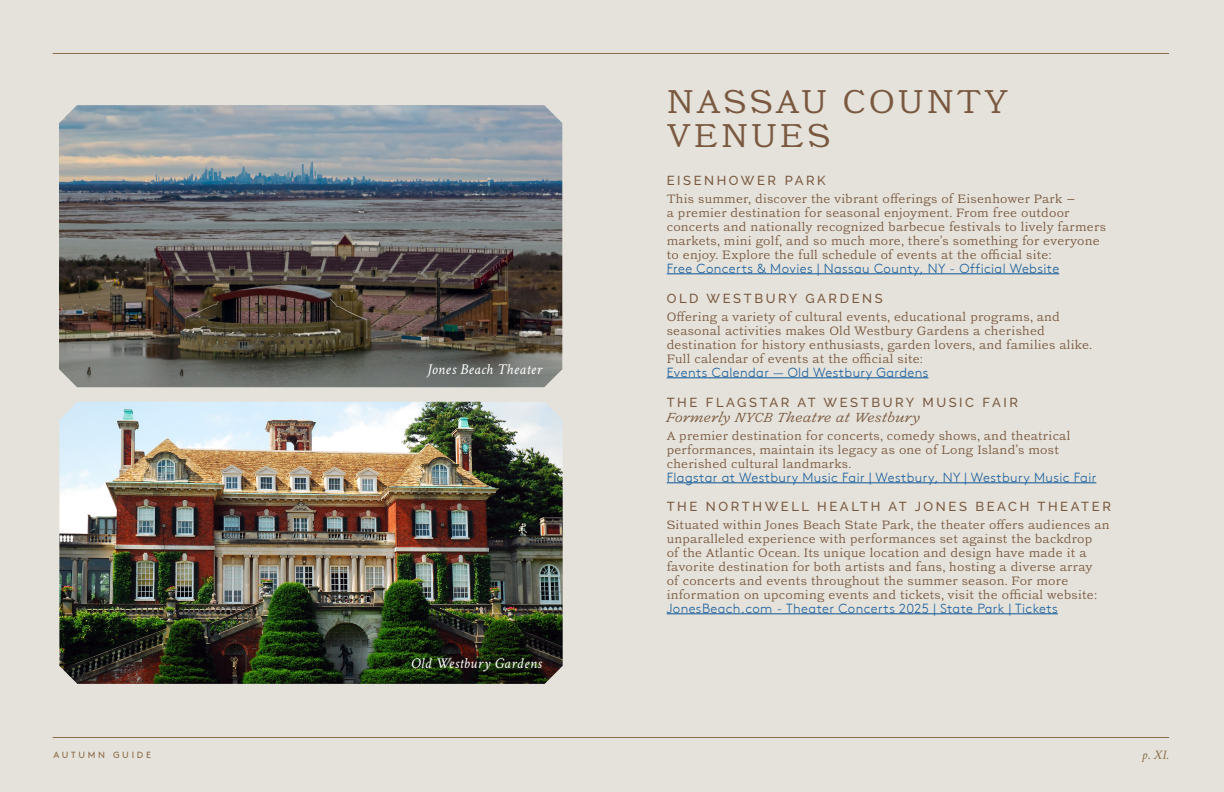
<style>
.page{position:relative;width:1224px;height:792px;background:#e4e2da}
.page>*{position:absolute;margin:0;border:0;box-sizing:border-box;transform-origin:0 0}
.t1{font:300 32.7px/33.8px "Catalogue LL";letter-spacing:.09em;color:#7a583f}
.Amenity_List_Titles{font:italic 15px "Crimson Text";letter-spacing:.03em;color:#fff}
.Amenity_List_body{font:300 13.2px "Brown";letter-spacing:.03em;color:#175d9e}
.Amenity_List_body-2{font:500 13px/15px "Raleway";letter-spacing:.2em;color:#7a583f}
.Amenity_List_Titles-2{font:italic 13px "Crimson Text";color:#8a6e4b}
.Amenity_List_body-3{font:300 12px/14px "Catalogue LL";letter-spacing:.02em;color:#7a583f}
.t2{font:9px "Brown Pro";letter-spacing:.3em;color:#8e6d4b}
.s1{font-family:"Catalogue Trial";font-weight:300;font-style:italic}
</style>
<div class="page">
<hr style="left:53px;top:737px;width:1116px;height:1px;background:#8e6d4b">
<hr style="left:53px;top:53px;width:1116px;height:1px;background:#8e6d4b">
<img style="left:59px;top:105px;width:503px;height:282px">
<img style="left:59px;top:402px;width:504px;height:282px">
<hr style="left:667px;top:273px;width:392px;height:1px;background:#175d9e">
<hr style="left:667px;top:377px;width:261px;height:1px;background:#175d9e">
<hr style="left:667px;top:482px;width:429px;height:1px;background:#175d9e">
<hr style="left:667px;top:613px;width:391px;height:1px;background:#175d9e">
<p class="t2" style="left:53px;top:748px;width:99px">AUTUMN GUIDE</p>
<p class="Amenity_List_Titles" style="left:428px;top:361px;width:116px">Jones Beach Theater</p>
<p class="Amenity_List_Titles" style="left:411px;top:654px;width:132px">Old Westbury Gardens</p>
<p class="t1" style="left:667px;top:84px;width:343px">NASSAU COUNTY<br>VENUES</p>
<p class="Amenity_List_body-2" style="left:667px;top:173px;width:161px">EISENHOWER PARK</p>
<p class="Amenity_List_body-3" style="left:667px;top:191px;width:441px">This summer, discover the vibrant offerings of Eisenhower Park –<br>a premier destination for seasonal enjoyment. From free outdoor concerts and nationally recognized barbecue festivals to lively farmers markets, mini golf, and so much more, there’s something for everyone to enjoy. Explore the full schedule of events at the official site:</p>
<p class="Amenity_List_body" style="left:667px;top:259px;width:394px">Free Concerts &amp; Movies | Nassau County, NY - Official Website</p>
<p class="Amenity_List_body-2" style="left:667px;top:291px;width:217px">OLD WESTBURY GARDENS</p>
<p class="Amenity_List_body-3" style="left:667px;top:309px;width:427px">Offering a variety of cultural events, educational programs, and seasonal activities makes Old Westbury Gardens a cherished destination for history enthusiasts, garden lovers, and families alike.<br>Full calendar of events at the official site:</p>
<p class="Amenity_List_body" style="left:667px;top:363px;width:263px">Events Calendar — Old Westbury Gardens</p>
<p class="Amenity_List_body-2" style="left:667px;top:395px;width:353px">THE FLAGSTAR AT WESTBURY MUSIC FAIR<br><span class="s1">Formerly NYCB Theatre at Westbury</span></p>
<p class="Amenity_List_body-3" style="left:667px;top:428px;width:405px">A premier destination for concerts, comedy shows, and theatrical performances, maintain its legacy as one of Long Island’s most cherished cultural landmarks.</p>
<p class="Amenity_List_body" style="left:667px;top:468px;width:431px">Flagstar at Westbury Music Fair | Westbury, NY | Westbury Music Fair</p>
<p class="Amenity_List_body-2" style="left:667px;top:499px;width:446px">THE NORTHWELL HEALTH AT JONES BEACH THEATER</p>
<p class="Amenity_List_body-3" style="left:667px;top:517px;width:445px">Situated within Jones Beach State Park, the theater offers audiences an unparalleled experience with performances set against the backdrop<br>of the Atlantic Ocean. Its unique location and design have made it a favorite destination for both artists and fans, hosting a diverse array<br>of concerts and events throughout the summer season. For more information on upcoming events and tickets, visit the official website:</p>
<p class="Amenity_List_body" style="left:667px;top:599px;width:393px">JonesBeach.com - Theater Concerts 2025 | State Park | Tickets</p>
<p class="Amenity_List_Titles-2" style="left:1142px;top:748px;width:28px">p. XI.</p>
</div>
